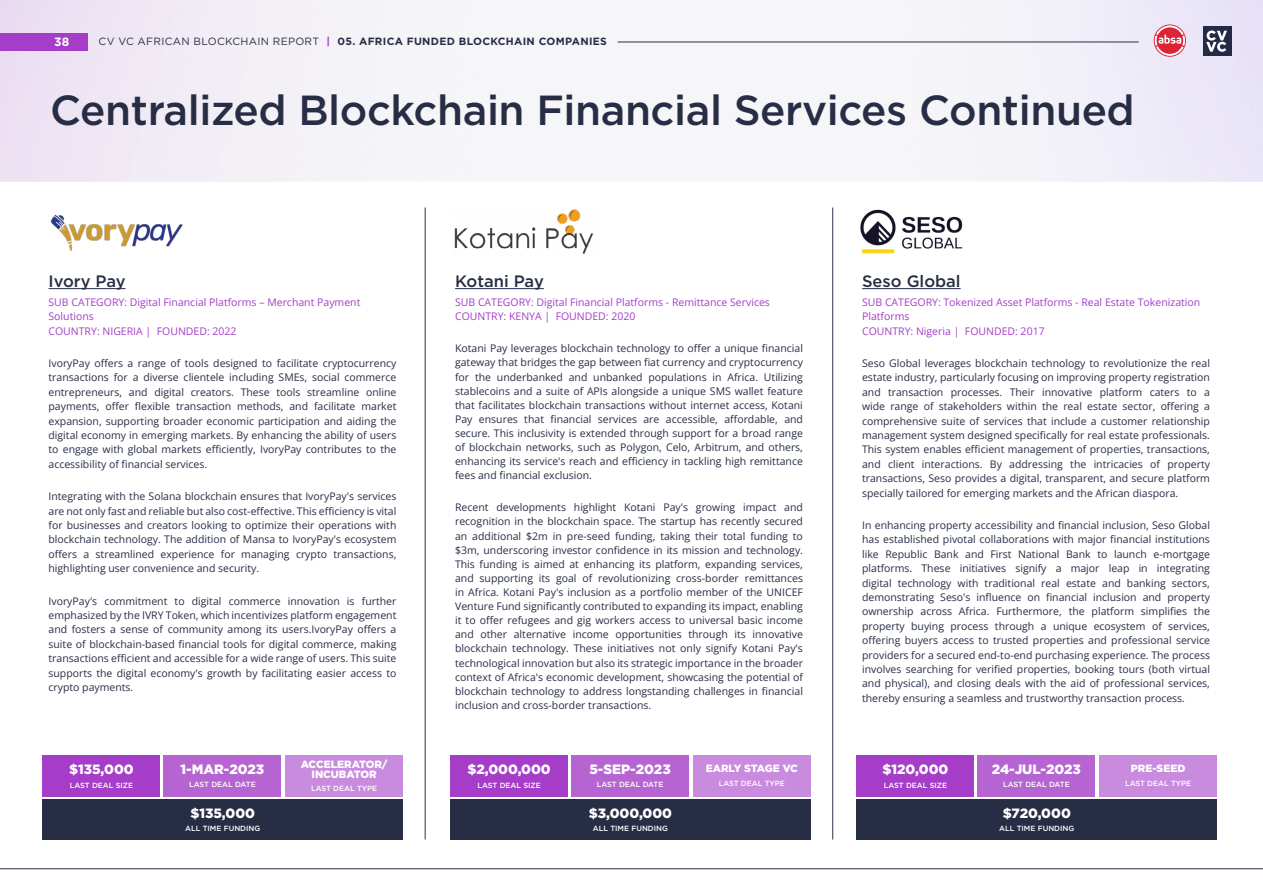
<style>
.page{position:relative;width:1263px;height:893px;background:#fff}
.page>*{position:absolute;margin:0;border:0;box-sizing:border-box;transform-origin:0 0}
.t1{font:500 42px "Gotham";letter-spacing:-.01em;color:#282d46}
.t2{font:500 16.5px "Gotham";color:#282d46}
.t3{font:900 13.5px "Gotham";color:#fff}
.t4{font:700 12px "Gotham";color:#fff}
.t5{font:10.5px/14.4px "Open Sans";color:#282d46;text-align:justify}
.t6{font:10.5px/14.4px "Open Sans";color:#a53dc8}
.t7{font:700 10.5px "Gotham";letter-spacing:.03em;color:#282d46}
.t8{font:900 10.5px/9.8px "Gotham";color:#fff;text-align:center}
.t9{font:900 10.5px "Gotham";letter-spacing:-.02em;color:#fff}
.t10{font:500 7.5px "Gotham";color:#fff}
.s1{font-weight:400}
.s2{color:#a53dc8}
</style>
<div class="page">
<hr style="left:0;top:868px;width:1263px;height:1px;background:#282d46">
<img style="left:0;top:0;width:1263px;height:181px">
<div style="left:0;top:33px;width:88px;height:17px;background:#a53dc8"></div>
<hr style="left:425px;top:208px;width:1px;height:631px;background:#2e334a">
<hr style="left:832px;top:208px;width:1px;height:631px;background:#2e334a">
<hr style="left:49px;top:288px;width:77px;height:1px;background:#282d46">
<hr style="left:455px;top:288px;width:89px;height:1px;background:#282d46">
<hr style="left:862px;top:288px;width:99px;height:1px;background:#282d46">
<div style="left:43px;top:755px;width:117px;height:41px;background:#a53dc8"></div>
<div style="left:450px;top:755px;width:118px;height:41px;background:#a53dc8"></div>
<div style="left:856px;top:755px;width:118px;height:41px;background:#a53dc8"></div>
<div style="left:163px;top:755px;width:118px;height:41px;background:#b764d3"></div>
<div style="left:571px;top:755px;width:118px;height:41px;background:#b764d3"></div>
<div style="left:977px;top:755px;width:118px;height:41px;background:#b764d3"></div>
<div style="left:285px;top:755px;width:118px;height:41px;background:#c98bde"></div>
<div style="left:693px;top:755px;width:118px;height:41px;background:#c98bde"></div>
<div style="left:1099px;top:755px;width:118px;height:41px;background:#c98bde"></div>
<div style="left:43px;top:799px;width:360px;height:40px;background:#282d46"></div>
<div style="left:450px;top:799px;width:361px;height:40px;background:#282d46"></div>
<div style="left:856px;top:799px;width:361px;height:40px;background:#282d46"></div>
<img style="left:454px;top:209px;width:140px;height:45px">
<img style="left:51px;top:214px;width:132px;height:37px">
<img style="left:860px;top:209px;width:103px;height:45px">
<hr style="left:618px;top:42px;width:520px;height:1px;background:#282d46">
<div style="left:1202px;top:26px;width:29px;height:30px;background:#232b47"></div>
<svg style="left:1206px;top:31px;width:21px;height:21px"></svg>
<svg style="left:1154px;top:24px;width:32px;height:33px"></svg>
<svg style="left:1155px;top:25px;width:30px;height:31px"></svg>
<p class="t4" style="left:54px;top:33px;width:17px">38</p>
<p class="t7" style="left:99px;top:34px;width:510px"><span class="s1">CV VC AFRICAN BLOCKCHAIN REPORT</span> <span class="s2">|</span> 05. AFRICA FUNDED BLOCKCHAIN COMPANIES</p>
<h1 class="t1" style="left:50px;top:83px;width:1086px">Centralized Blockchain Financial Services Continued</h1>
<h2 class="t2" style="left:49px;top:270px;width:79px">Ivory Pay</h2>
<p class="t6" style="left:49px;top:295px;width:313px">SUB CATEGORY: Digital Financial Platforms – Merchant Payment<br>Solutions<br>COUNTRY: NIGERIA | FOUNDED: 2022</p>
<p class="t5" style="left:49px;top:356px;width:349px">IvoryPay offers a range of tools designed to facilitate cryptocurrency transactions for a diverse clientele including SMEs, social commerce entrepreneurs, and digital creators. These tools streamline online payments, offer flexible transaction methods, and facilitate market expansion, supporting broader economic participation and aiding the digital economy in emerging markets. By enhancing the ability of users to engage with global markets efficiently, IvoryPay contributes to the accessibility of financial services.</p>
<p class="t5" style="left:49px;top:489px;width:349px">Integrating with the Solana blockchain ensures that IvoryPay's services are not only fast and reliable but also cost-effective. This efficiency is vital for businesses and creators looking to optimize their operations with blockchain technology. The addition of Mansa to IvoryPay's ecosystem offers a streamlined experience for managing crypto transactions, highlighting user convenience and security.</p>
<p class="t5" style="left:49px;top:593px;width:349px">IvoryPay's commitment to digital commerce innovation is further emphasized by the IVRY Token, which incentivizes platform engagement and fosters a sense of community among its users.IvoryPay offers a suite of blockchain-based financial tools for digital commerce, making transactions efficient and accessible for a wide range of users. This suite supports the digital economy's growth by facilitating easier access to crypto payments.</p>
<h2 class="t2" style="left:455px;top:270px;width:90px">Kotani Pay</h2>
<p class="t6" style="left:455px;top:295px;width:316px">SUB CATEGORY: Digital Financial Platforms - Remittance Services<br>COUNTRY: KENYA | FOUNDED: 2020</p>
<p class="t5" style="left:455px;top:341px;width:349px">Kotani Pay leverages blockchain technology to offer a unique financial gateway that bridges the gap between fiat currency and cryptocurrency for the underbanked and unbanked populations in Africa. Utilizing stablecoins and a suite of APIs alongside a unique SMS wallet feature that facilitates blockchain transactions without internet access, Kotani Pay ensures that financial services are accessible, affordable, and secure. This inclusivity is extended through support for a broad range of blockchain networks, such as Polygon, Celo, Arbitrum, and others, enhancing its service's reach and efficiency in tackling high remittance fees and financial exclusion.</p>
<p class="t5" style="left:455px;top:500px;width:349px">Recent developments highlight Kotani Pay's growing impact and recognition in the blockchain space. The startup has recently secured an additional $2m in pre-seed funding, taking their total funding to $3m, underscoring investor confidence in its mission and technology.<br>This funding is aimed at enhancing its platform, expanding services, and supporting its goal of revolutionizing cross-border remittances in Africa. Kotani Pay's inclusion as a portfolio member of the UNICEF Venture Fund significantly contributed to expanding its impact, enabling it to offer refugees and gig workers access to universal basic income and other alternative income opportunities through its innovative blockchain technology. These initiatives not only signify Kotani Pay's technological innovation but also its strategic importance in the broader context of Africa's economic development, showcasing the potential of blockchain technology to address longstanding challenges in financial inclusion and cross-border transactions.</p>
<h2 class="t2" style="left:862px;top:270px;width:100px">Seso Global</h2>
<p class="t6" style="left:862px;top:295px;width:340px">SUB CATEGORY: Tokenized Asset Platforms - Real Estate Tokenization<br>Platforms<br>COUNTRY: Nigeria | FOUNDED: 2017</p>
<p class="t5" style="left:862px;top:356px;width:349px">Seso Global leverages blockchain technology to revolutionize the real estate industry, particularly focusing on improving property registration and transaction processes. Their innovative platform caters to a wide range of stakeholders within the real estate sector, offering a comprehensive suite of services that include a customer relationship management system designed specifically for real estate professionals.<br>This system enables efficient management of properties, transactions, and client interactions. By addressing the intricacies of property transactions, Seso provides a digital, transparent, and secure platform specially tailored for emerging markets and the African diaspora.</p>
<p class="t5" style="left:862px;top:518px;width:349px">In enhancing property accessibility and financial inclusion, Seso Global has established pivotal collaborations with major financial institutions like Republic Bank and First National Bank to launch e-mortgage platforms. These initiatives signify a major leap in integrating digital technology with traditional real estate and banking sectors, demonstrating Seso's influence on financial inclusion and property ownership across Africa. Furthermore, the platform simplifies the property buying process through a unique ecosystem of services, offering buyers access to trusted properties and professional service providers for a secured end-to-end purchasing experience. The process involves searching for verified properties, booking tours (both virtual and physical), and closing deals with the aid of professional services, thereby ensuring a seamless and trustworthy transaction process.</p>
<p class="t3" style="left:69px;top:760px;width:66px">$135,000</p>
<p class="t10" style="left:70px;top:780px;width:65px">LAST DEAL SIZE</p>
<p class="t3" style="left:180px;top:760px;width:85px">1-MAR-2023</p>
<p class="t10" style="left:189px;top:780px;width:68px">LAST DEAL DATE</p>
<p class="t8" style="left:301px;top:759px;width:88px">ACCELERATOR/<br>INCUBATOR</p>
<p class="t10" style="left:311px;top:783px;width:68px">LAST DEAL TYPE</p>
<p class="t3" style="left:467px;top:760px;width:85px">$2,000,000</p>
<p class="t10" style="left:477px;top:780px;width:65px">LAST DEAL SIZE</p>
<p class="t3" style="left:589px;top:760px;width:83px">5-SEP-2023</p>
<p class="t10" style="left:597px;top:780px;width:68px">LAST DEAL DATE</p>
<p class="t9" style="left:706px;top:761px;width:94px">EARLY STAGE VC</p>
<p class="t10" style="left:719px;top:778px;width:68px">LAST DEAL TYPE</p>
<p class="t3" style="left:882px;top:760px;width:67px">$120,000</p>
<p class="t10" style="left:884px;top:780px;width:65px">LAST DEAL SIZE</p>
<p class="t3" style="left:992px;top:760px;width:91px">24-JUL-2023</p>
<p class="t10" style="left:1003px;top:780px;width:68px">LAST DEAL DATE</p>
<p class="t8" style="left:1131px;top:764px;width:56px">PRE-SEED</p>
<p class="t10" style="left:1125px;top:778px;width:68px">LAST DEAL TYPE</p>
<p class="t3" style="left:190px;top:803px;width:66px">$135,000</p>
<p class="t10" style="left:185px;top:824px;width:77px">ALL TIME FUNDING</p>
<p class="t3" style="left:589px;top:803px;width:85px">$3,000,000</p>
<p class="t10" style="left:593px;top:824px;width:77px">ALL TIME FUNDING</p>
<p class="t3" style="left:1003px;top:803px;width:70px">$720,000</p>
<p class="t10" style="left:999px;top:824px;width:77px">ALL TIME FUNDING</p>
</div>
